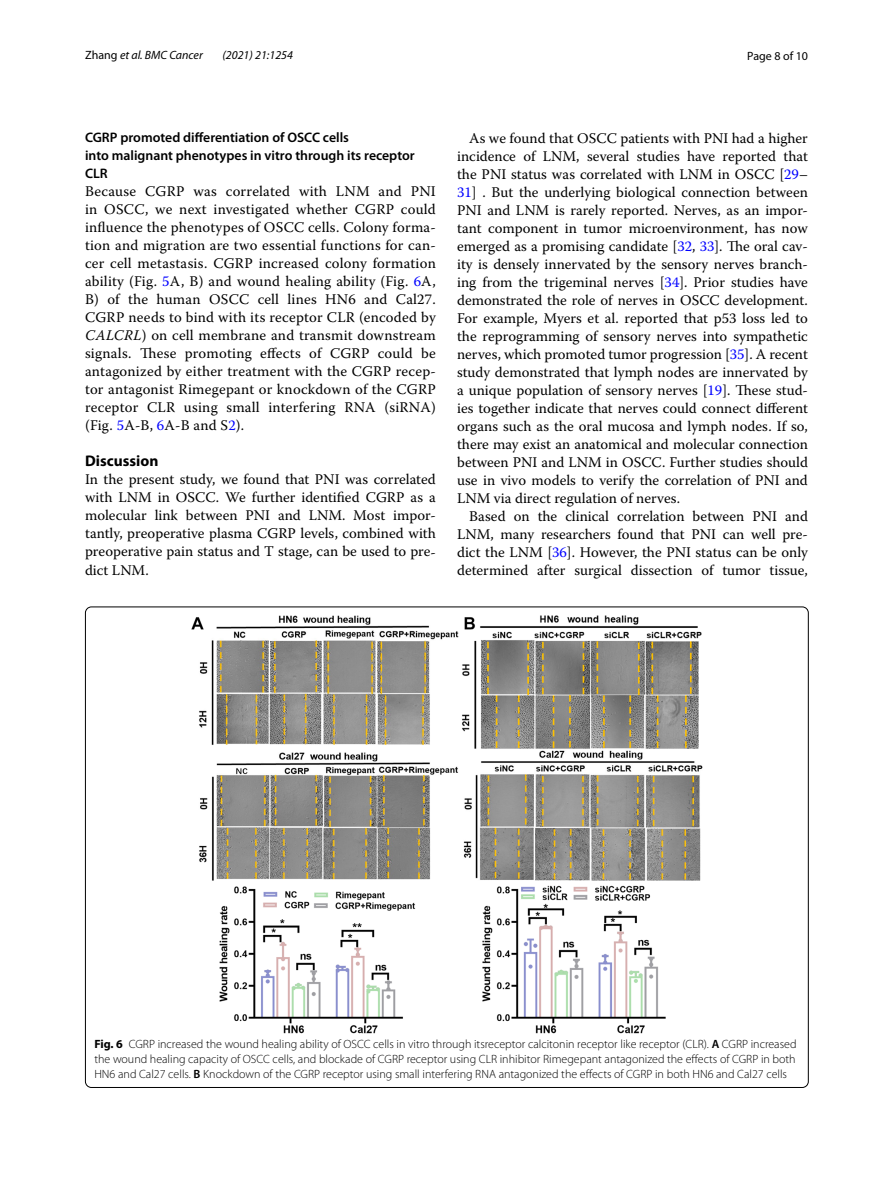
<style>
.page{position:relative;width:893px;height:1187px;background:#fff}
.page>*{position:absolute;margin:0;border:0;box-sizing:border-box;transform-origin:0 0}
.t1{font:700 15.45px "Myriad Pro";color:#000}
.t2{font:14.7px/18px "Warnock Pro";color:#000;text-align:justify}
.t3{font:600 13.8px/18px "Myriad Pro";color:#000}
.t4{font:300 12px/15px "Myriad Pro";color:#000;text-align:justify}
.t5{font:italic 12px "Myriad Pro";color:#000}
.t6{font:12px "Myriad Pro";color:#000}
.s1{font-style:normal}
.s2{color:#00f}
.s3{font-style:italic}
.s4{font-weight:700}
.s5{font-weight:600}
</style>
<div class="page">
<img style="left:192px;top:616px;width:510px;height:417px">
<p class="t5" style="left:85px;top:48px;width:119px"><span class="s1">Zhang</span> et al. BMC Cancer</p>
<p class="t5" style="left:222px;top:48px;width:72px">(2021) 21:1254</p>
<p class="t6" style="left:747px;top:48px;width:62px">Page 8 of 10</p>
<p class="t3" style="left:85px;top:128px;width:331px">CGRP promoted differentiation of OSCC cells<br>into malignant phenotypes in vitro through its receptor<br>CLR</p>
<p class="t2" style="left:85px;top:182px;width:352px">Because CGRP was correlated with LNM and PNI in OSCC, we next investigated whether CGRP could influence the phenotypes of OSCC cells. Colony forma&shy;tion and migration are two essential functions for can&shy;cer cell metastasis. CGRP increased colony formation ability (Fig. <span class="s2">5</span>A, B) and wound healing ability (Fig. <span class="s2">6</span>A, B) of the human OSCC cell lines HN6 and Cal27.<br>CGRP needs to bind with its receptor CLR (encoded by <span class="s3">CALCRL</span>) on cell membrane and transmit downstream signals. These promoting effects of CGRP could be antagonized by either treatment with the CGRP recep&shy;tor antagonist Rimegepant or knockdown of the CGRP receptor CLR using small interfering RNA (siRNA) (Fig. <span class="s2">5</span>A-B, <span class="s2">6</span>A-B and S<span class="s2">2</span>).</p>
<p class="t1" style="left:85px;top:451px;width:75px">Discussion</p>
<p class="t2" style="left:85px;top:470px;width:352px">In the present study, we found that PNI was correlated with LNM in OSCC. We further identified CGRP as a molecular link between PNI and LNM. Most impor&shy;tantly, preoperative plasma CGRP levels, combined with preoperative pain status and T stage, can be used to pre&shy;dict LNM.</p>
<p class="t2" style="left:457px;top:128px;width:352px;text-indent:12px">As we found that OSCC patients with PNI had a higher incidence of LNM, several studies have reported that the PNI status was correlated with LNM in OSCC [<span class="s2">29</span>– <span class="s2">31</span>] . But the underlying biological connection between PNI and LNM is rarely reported. Nerves, as an impor&shy;tant component in tumor microenvironment, has now emerged as a promising candidate [<span class="s2">32</span>, <span class="s2">33</span>]. The oral cav&shy;ity is densely innervated by the sensory nerves branch&shy;ing from the trigeminal nerves [<span class="s2">34</span>]. Prior studies have demonstrated the role of nerves in OSCC development.<br>For example, Myers et al. reported that p53 loss led to the reprogramming of sensory nerves into sympathetic nerves, which promoted tumor progression [<span class="s2">35</span>]. A recent study demonstrated that lymph nodes are innervated by a unique population of sensory nerves [<span class="s2">19</span>]. These stud&shy;ies together indicate that nerves could connect different organs such as the oral mucosa and lymph nodes. If so, there may exist an anatomical and molecular connection between PNI and LNM in OSCC. Further studies should use in vivo models to verify the correlation of PNI and LNM via direct regulation of nerves.</p>
<p class="t2" style="left:457px;top:506px;width:352px;text-indent:12px">Based on the clinical correlation between PNI and LNM, many researchers found that PNI can well pre&shy;dict the LNM [<span class="s2">36</span>]. However, the PNI status can be only determined after surgical dissection of tumor tissue,</p>
<p class="t4" style="left:94px;top:1036px;width:704px"><span class="s4">Fig. 6</span> CGRP increased the wound healing ability of OSCC cells in vitro through itsreceptor calcitonin receptor like receptor (CLR). <span class="s5">A</span> CGRP increased the wound healing capacity of OSCC cells, and blockade of CGRP receptor using CLR inhibitor Rimegepant antagonized the effects of CGRP in both HN6 and Cal27 cells. <span class="s5">B</span> Knockdown of the CGRP receptor using small interfering RNA antagonized the effects of CGRP in both HN6 and Cal27 cells</p>
</div>
